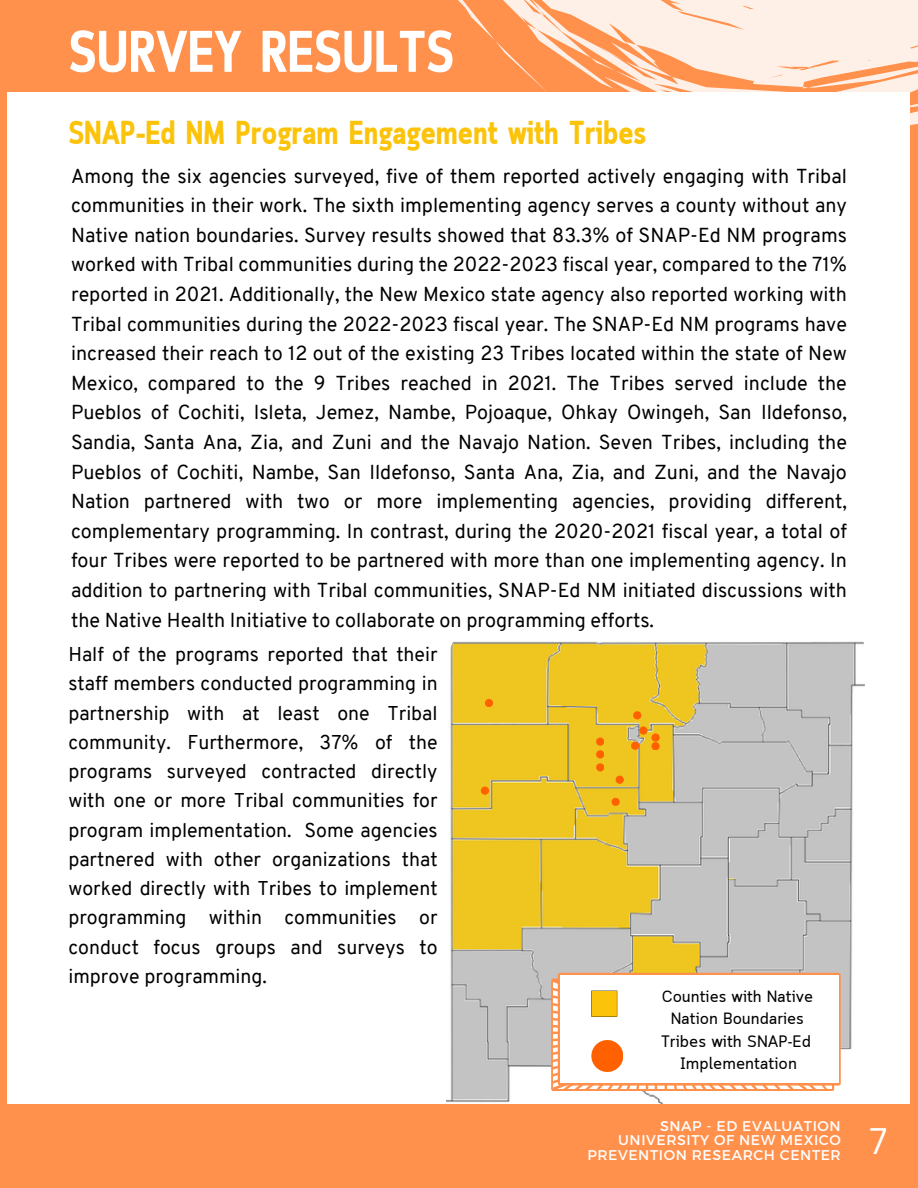
<style>
.page{position:relative;width:918px;height:1188px;background:#ff914d}
.page>*{position:absolute;margin:0;border:0;box-sizing:border-box;transform-origin:0 0}
.t1{font:700 58.5px "Cloud Cond";color:#fff}
.t2{font:36px "Canva Sans";color:#fff}
.t3{font:700 33px "Cloud Cond";color:#fcc30b}
.t4{font:19.8px/29.5px "Overpass";color:#000;text-align:justify}
.t5{font:19.5px/29.2px "Overpass";color:#000;text-align:justify}
.t6{font:16.5px/22.6px "Cloud";color:#000;text-align:center}
.t7{font:16.2px/22.4px "Cloud";color:#000;text-align:center}
.t8{font:14.1px "Montserrat";letter-spacing:.045em;color:#fff}
</style>
<div class="page">
<div style="left:8px;top:92px;width:902px;height:1011px;background:#fff"></div>
<svg style="left:458px;top:0;width:460px;height:126px"></svg>
<img style="left:447px;top:641px;width:423px;height:463px">
<svg style="left:612px;top:798px;width:7px;height:8px"></svg>
<svg style="left:596px;top:738px;width:8px;height:33px"></svg>
<svg style="left:616px;top:776px;width:8px;height:7px"></svg>
<svg style="left:485px;top:699px;width:8px;height:8px"></svg>
<svg style="left:481px;top:787px;width:8px;height:7px"></svg>
<svg style="left:633px;top:711px;width:8px;height:8px"></svg>
<svg style="left:631px;top:726px;width:28px;height:24px"></svg>
<svg style="left:551px;top:973px;width:290px;height:118px"></svg>
<svg style="left:447px;top:641px;width:12px;height:40px"></svg>
<svg style="left:863px;top:641px;width:7px;height:149px"></svg>
<p class="t1" style="left:68px;top:29px;width:387px">SURVEY RESULTS</p>
<p class="t3" style="left:68px;top:120px;width:579px">SNAP-Ed NM Program Engagement with Tribes</p>
<h3 class="t4" style="left:71px;top:163px;width:777px">Among the six agencies surveyed, five of them reported actively engaging with Tribal communities in their work. The sixth implementing agency serves a county without any Native nation boundaries. Survey results showed that 83.3% of SNAP-Ed NM programs worked with Tribal communities during the 2022-2023 fiscal year, compared to the 71% reported in 2021. Additionally, the New Mexico state agency also reported working with Tribal communities during the 2022-2023 fiscal year. The SNAP-Ed NM programs have increased their reach to 12 out of the existing 23 Tribes located within the state of New Mexico, compared to the 9 Tribes reached in 2021. The Tribes served include the Pueblos of Cochiti, Isleta, Jemez, Nambe, Pojoaque, Ohkay Owingeh, San Ildefonso, Sandia, Santa Ana, Zia, and Zuni and the Navajo Nation. Seven Tribes, including the Pueblos of Cochiti, Nambe, San Ildefonso, Santa Ana, Zia, and Zuni, and the Navajo Nation partnered with two or more implementing agencies, providing different, complementary programming. In contrast, during the 2020-2021 fiscal year, a total of four Tribes were reported to be partnered with more than one implementing agency. In addition to partnering with Tribal communities, SNAP-Ed NM initiated discussions with the Native Health Initiative to collaborate on programming efforts.</h3>
<p class="t5" style="left:68px;top:642px;width:371px">Half of the programs reported that their staff members conducted programming in partnership with at least one Tribal community. Furthermore, 37% of the programs surveyed contracted directly with one or more Tribal communities for program implementation. Some agencies partnered with other organizations that worked directly with Tribes to implement programming within communities or conduct focus groups and surveys to improve programming.</p>
<p class="t7" style="left:662px;top:987px;width:153px">Counties with Native<br>Nation Boundaries</p>
<p class="t6" style="left:661px;top:1031px;width:151px">Tribes with SNAP-Ed<br>Implementation</p>
<p class="t8" style="left:660px;top:1116px;width:182px">SNAP - ED EVALUATION</p>
<p class="t8" style="left:618px;top:1131px;width:224px">UNIVERSITY OF NEW MEXICO</p>
<p class="t8" style="left:587px;top:1146px;width:255px">PREVENTION RESEARCH CENTER</p>
<p class="t2" style="left:870px;top:1115px;width:19px">7</p>
</div>
